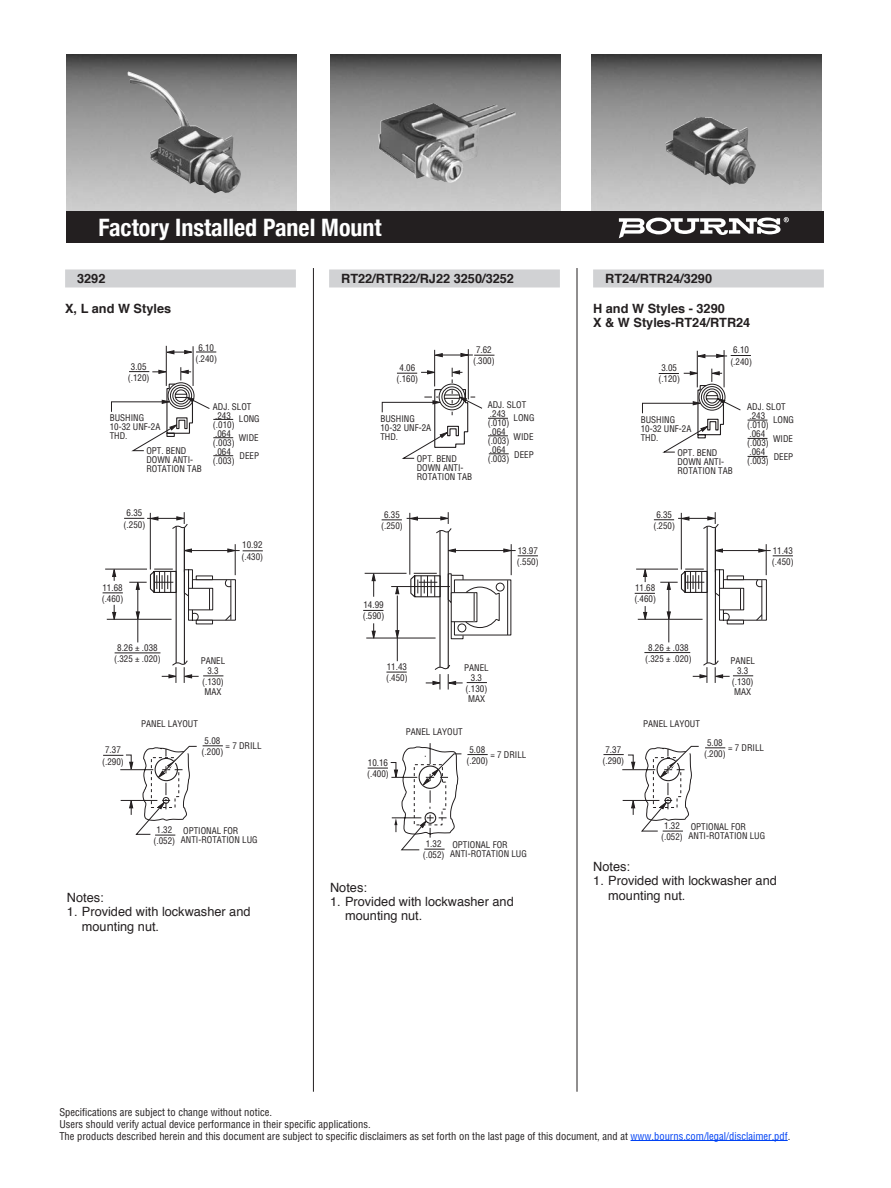
<style>
.page{position:relative;width:891px;height:1188px;background:#fff}
.page>*{position:absolute;margin:0;border:0;box-sizing:border-box;transform-origin:0 0}
.t1{font:700 condensed 24px "Helvetica Neue";color:#fff}
.t2{font:12.75px/14.2px "Helvetica";color:#231f20}
.t3{font:700 12.75px/14.2px "Helvetica";color:#231f20}
.t4{font:condensed 10.5px/12px "Helvetica";color:#231f20}
.t5{font:condensed 9px/9px "Helvetica";color:#231f20;text-align:center}
.s1{color:#0042f4}
</style>
<div class="page">
<img style="left:66px;top:54px;width:230px;height:178px">
<img style="left:591px;top:54px;width:230px;height:158px">
<img style="left:330px;top:54px;width:230px;height:158px">
<div style="left:329px;top:269px;width:231px;height:18px;background:#d1d2d4"></div>
<div style="left:593px;top:269px;width:231px;height:18px;background:#d1d2d4"></div>
<div style="left:65px;top:269px;width:231px;height:18px;background:#d1d2d4"></div>
<hr style="left:631px;top:1140px;width:157px;height:1px;background:#0042f4">
<div style="left:67px;top:212px;width:757px;height:31px;background:#231f20"></div>
<svg style="left:619px;top:217px;width:170px;height:21px"></svg>
<hr style="left:193px;top:346px;width:1px;height:40px;background:#231f20">
<hr style="left:166px;top:346px;width:1px;height:40px;background:#231f20">
<hr style="left:190px;top:550px;width:50px;height:1px;background:#231f20">
<hr style="left:468px;top:349px;width:1px;height:50px;background:#231f20">
<svg style="left:435px;top:353px;width:8px;height:4px"></svg>
<hr style="left:441px;top:355px;width:32px;height:1px;background:#231f20">
<hr style="left:434px;top:350px;width:1px;height:36px;background:#231f20">
<hr style="left:724px;top:350px;width:1px;height:37px;background:#231f20">
<hr style="left:697px;top:351px;width:1px;height:36px;background:#231f20">
<svg style="left:165px;top:350px;width:51px;height:4px"></svg>
<svg style="left:243px;top:551px;width:20px;height:1px"></svg>
<svg style="left:103px;top:367px;width:134px;height:316px"></svg>
<hr style="left:115px;top:653px;width:45px;height:1px;background:#231f20">
<svg style="left:203px;top:746px;width:20px;height:1px"></svg>
<svg style="left:103px;top:746px;width:94px;height:90px"></svg>
<svg style="left:705px;top:748px;width:20px;height:1px"></svg>
<svg style="left:603px;top:746px;width:96px;height:86px"></svg>
<svg style="left:368px;top:743px;width:120px;height:108px"></svg>
<svg style="left:460px;top:353px;width:34px;height:4px"></svg>
<svg style="left:696px;top:354px;width:55px;height:4px"></svg>
<svg style="left:363px;top:368px;width:175px;height:322px"></svg>
<svg style="left:635px;top:369px;width:158px;height:314px"></svg>
<img style="left:128px;top:71px;width:113px;height:122px">
<img style="left:379px;top:103px;width:137px;height:80px">
<img style="left:665px;top:117px;width:91px;height:68px">
<hr style="left:313px;top:268px;width:1px;height:824px;background:#231f20">
<hr style="left:577px;top:268px;width:1px;height:824px;background:#231f20">
<h1 class="t1" style="left:98px;top:208px;width:285px">Factory Installed Panel Mount</h1>
<h2 class="t3" style="left:77px;top:272px;width:30px">3292</h2>
<h2 class="t3" style="left:65px;top:301px;width:108px">X, L and W Styles</h2>
<h2 class="t3" style="left:341px;top:272px;width:174px">RT22/RTR22/RJ22 3250/3252</h2>
<h2 class="t3" style="left:605px;top:272px;width:108px">RT24/RTR24/3290</h2>
<h2 class="t3" style="left:593px;top:301px;width:159px">H and W Styles - 3290<br>X &amp; W Styles-RT24/RTR24</h2>
<p class="t5" style="left:195px;top:342px;width:23px;line-height:11.2px">6.10 (.240)</p>
<p class="t5" style="left:128px;top:361px;width:23px;line-height:11.2px">3.05 (.120)</p>
<p class="t5" style="left:110px;top:414px;width:52px;text-align:left">BUSHING<br>10-32 UNF-2A<br>THD.</p>
<p class="t5" style="left:146px;top:447px;width:57px;text-align:left">OPT. BEND<br>DOWN ANTI-<br>ROTATION TAB</p>
<p class="t5" style="left:124px;top:507px;width:23px;line-height:11.2px">6.35 (.250)</p>
<p class="t5" style="left:213px;top:402px;width:40px;text-align:left">ADJ. SLOT .243 (.010) .064 (.003) .064 (.003)</p>
<p class="t5" style="left:239px;top:410px;width:22px;line-height:18.3px;text-align:justify">LONG WIDE DEEP</p>
<p class="t5" style="left:473px;top:344px;width:23px;line-height:11.2px">7.62 (.300)</p>
<p class="t5" style="left:730px;top:344px;width:23px;line-height:11.2px">6.10 (.240)</p>
<p class="t5" style="left:397px;top:362px;width:23px;line-height:11.2px">4.06 (.160)</p>
<p class="t5" style="left:380px;top:414px;width:52px;text-align:left">BUSHING<br>10-32 UNF-2A<br>THD.</p>
<p class="t5" style="left:417px;top:454px;width:57px;text-align:left">OPT. BEND<br>DOWN ANTI-<br>ROTATION TAB</p>
<p class="t5" style="left:658px;top:362px;width:23px;line-height:11.2px">3.05 (.120)</p>
<p class="t5" style="left:641px;top:415px;width:52px;text-align:left">BUSHING<br>10-32 UNF-2A<br>THD.</p>
<p class="t5" style="left:677px;top:448px;width:57px;text-align:left">OPT. BEND<br>DOWN ANTI-<br>ROTATION TAB</p>
<p class="t5" style="left:488px;top:400px;width:40px;text-align:left">ADJ. SLOT .243 (.010) .064 (.003) .064 (.003)</p>
<p class="t5" style="left:514px;top:409px;width:22px;line-height:18.3px;text-align:justify">LONG WIDE DEEP</p>
<p class="t5" style="left:747px;top:402px;width:40px;text-align:left">ADJ. SLOT .243 (.010) .064 (.003) .064 (.003)</p>
<p class="t5" style="left:773px;top:410px;width:22px;line-height:18.3px;text-align:justify">LONG WIDE DEEP</p>
<p class="t5" style="left:381px;top:509px;width:23px;line-height:11.2px">6.35 (.250)</p>
<p class="t5" style="left:653px;top:509px;width:23px;line-height:11.2px">6.35 (.250)</p>
<p class="t5" style="left:242px;top:539px;width:23px;line-height:11.2px;text-align:left">10.92 (.430)</p>
<p class="t5" style="left:517px;top:545px;width:23px;line-height:11.2px;text-align:left">13.97 (.550)</p>
<p class="t5" style="left:772px;top:545px;width:23px;line-height:11.2px;text-align:left">11.43 (.450)</p>
<p class="t5" style="left:102px;top:582px;width:23px;line-height:11.2px;text-align:left">11.68 (.460)</p>
<p class="t5" style="left:363px;top:599px;width:23px;line-height:11.2px;text-align:left">14.99 (.590)</p>
<p class="t5" style="left:634px;top:582px;width:23px;line-height:11.2px;text-align:left">11.68 (.460)</p>
<p class="t5" style="left:114px;top:642px;width:48px;line-height:11.2px">8.26 ± .038 (.325 ± .020)</p>
<p class="t5" style="left:201px;top:655px;width:26px;line-height:10.5px">PANEL<br>3.3 (.130)<br>MAX</p>
<p class="t5" style="left:386px;top:661px;width:23px;line-height:11.2px;text-align:left">11.43 (.450)</p>
<p class="t5" style="left:464px;top:662px;width:26px;line-height:10.5px">PANEL<br>3.3 (.130)<br>MAX</p>
<p class="t5" style="left:645px;top:642px;width:48px;line-height:11.2px">8.26 ± .038 (.325 ± .020)</p>
<p class="t5" style="left:731px;top:655px;width:26px;line-height:10.5px">PANEL<br>3.3 (.130)<br>MAX</p>
<p class="t5" style="left:102px;top:744px;width:23px;line-height:11.2px">7.37 (.290)</p>
<p class="t5" style="left:141px;top:720px;width:58px">PANEL LAYOUT</p>
<p class="t5" style="left:202px;top:735px;width:23px;line-height:11.2px">5.08 (.200)</p>
<p class="t5" style="left:226px;top:741px;width:38px">= 7 DRILL</p>
<p class="t5" style="left:367px;top:757px;width:23px;line-height:11.2px;text-align:left">10.16 (.400)</p>
<p class="t5" style="left:406px;top:727px;width:58px">PANEL LAYOUT</p>
<p class="t5" style="left:466px;top:744px;width:23px;line-height:11.2px">5.08 (.200)</p>
<p class="t5" style="left:490px;top:750px;width:38px">= 7 DRILL</p>
<p class="t5" style="left:602px;top:744px;width:23px;line-height:11.2px">7.37 (.290)</p>
<p class="t5" style="left:643px;top:720px;width:58px">PANEL LAYOUT</p>
<p class="t5" style="left:704px;top:737px;width:23px;line-height:11.2px">5.08 (.200)</p>
<p class="t5" style="left:728px;top:743px;width:38px">= 7 DRILL</p>
<p class="t5" style="left:154px;top:824px;width:23px;line-height:11.2px">1.32 (.052)</p>
<p class="t5" style="left:181px;top:826px;width:78px;text-align:left">OPTIONAL FOR<br>ANTI-ROTATION LUG</p>
<p class="t5" style="left:423px;top:838px;width:23px;line-height:11.2px">1.32 (.052)</p>
<p class="t5" style="left:450px;top:840px;width:78px;text-align:left">OPTIONAL FOR<br>ANTI-ROTATION LUG</p>
<p class="t5" style="left:661px;top:820px;width:23px;line-height:11.2px">1.32 (.052)</p>
<p class="t5" style="left:689px;top:822px;width:78px;text-align:left">OPTIONAL FOR<br>ANTI-ROTATION LUG</p>
<h2 class="t2" style="left:67px;top:891px;width:38px">Notes:</h2>
<h2 class="t2" style="left:82px;top:905px;width:170px;text-indent:-15px">1. Provided with lockwasher and mounting nut.</h2>
<h2 class="t2" style="left:330px;top:880px;width:38px">Notes:</h2>
<h2 class="t2" style="left:345px;top:895px;width:170px;text-indent:-15px">1. Provided with lockwasher and mounting nut.</h2>
<p class="t5" style="left:326px;top:885px;width:29px">NOTES:</p>
<p class="t5" style="left:326px;top:894px;width:171px">1. Provided with lockwasher and mounting nut.</p>
<h2 class="t2" style="left:593px;top:860px;width:38px">Notes:</h2>
<h2 class="t2" style="left:608px;top:874px;width:170px;text-indent:-15px">1. Provided with lockwasher and mounting nut.</h2>
<p class="t5" style="left:593px;top:865px;width:29px">NOTES:</p>
<p class="t5" style="left:593px;top:874px;width:171px">1. Provided with lockwasher and mounting nut.</p>
<p class="t4" style="left:59px;top:1106px;width:732px">Specifications are subject to change without notice.<br>Users should verify actual device performance in their specific applications.<br>The products described herein and this document are subject to specific disclaimers as set forth on the last page of this document, and at <span class="s1">www.bourns.com/legal/disclaimer.pdf</span>.</p>
</div>
